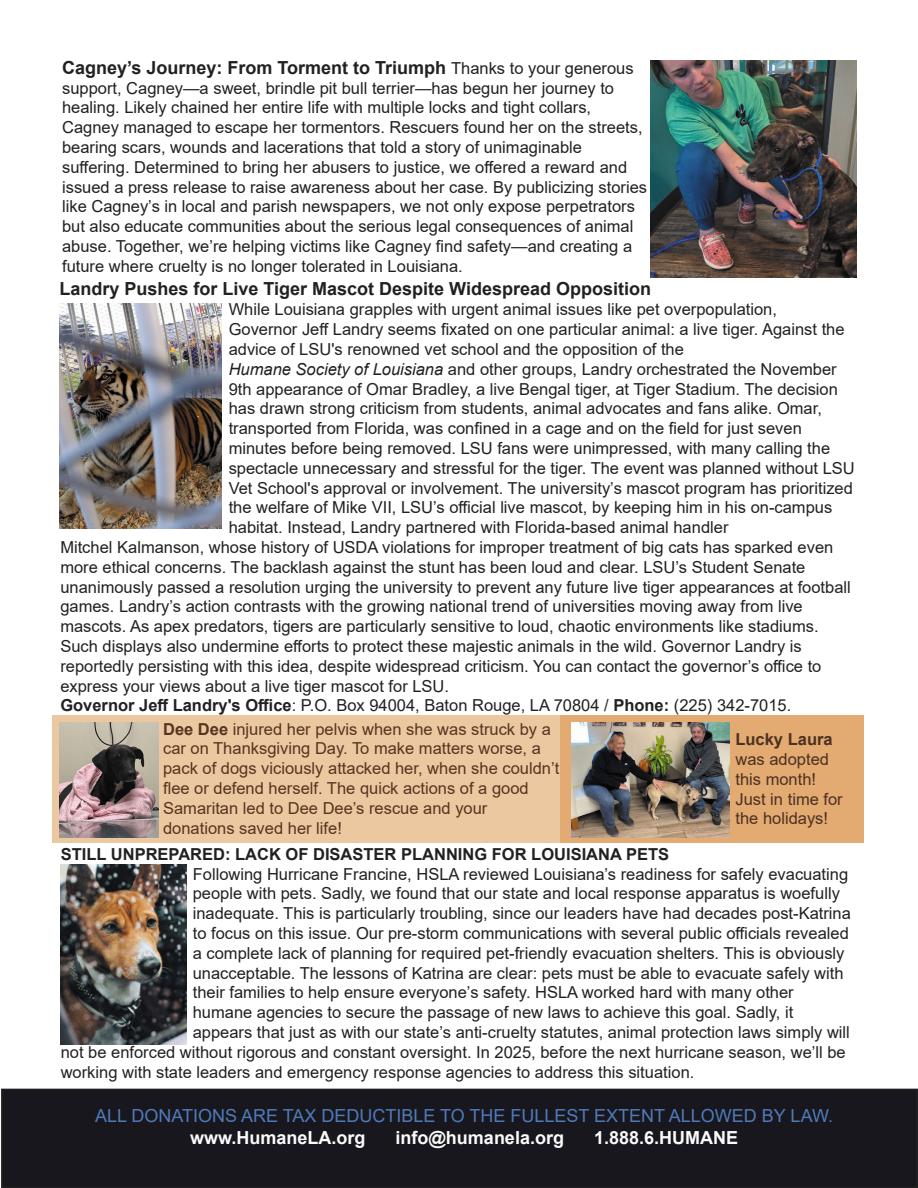
<style>
.page{position:relative;width:918px;height:1188px;background:#fff}
.page>*{position:absolute;margin:0;border:0;box-sizing:border-box;transform-origin:0 0}
.t1{font:700 18px "Arial";color:#222121}
.t2{font:18px "Arial";color:#5079ba}
.t3{font:700 18px "Arial";color:#fcfbfa}
.t4{font:16.5px/19.8px "Arial";color:#222121}
.t5{font:16.5px/19.8px "Arial";color:#583320}
.t6{font:16.5px/19.8px "Arial";color:#4c3022}
.t7{font:700 16.5px "Arial";color:#222121}
.s1{font-weight:400;font-size:16.5px}
.s2{font-style:italic}
.s3{font-weight:700}
</style>
<div class="page">
<svg style="left:53px;top:716px;width:811px;height:127px;background:#e8bf93"></svg>
<div style="left:2px;top:1089px;width:915px;height:98px;background:#17171d"></div>
<div style="left:1px;top:1089px;width:917px;height:99px;border:2px solid #222121"></div>
<img style="left:61px;top:864px;width:125px;height:180px">
<img style="left:59px;top:723px;width:100px;height:114px">
<img style="left:59px;top:303px;width:163px;height:225px">
<img style="left:651px;top:61px;width:205px;height:217px">
<img style="left:572px;top:723px;width:158px;height:114px">
<p class="t1" style="left:62px;top:55px;width:573px">Cagney’s Journey: From Torment to Triumph <span class="s1">Thanks to your generous</span></p>
<p class="t4" style="left:62px;top:78px;width:582px">support, Cagney—a sweet, brindle pit bull terrier—has begun her journey to healing. Likely chained her entire life with multiple locks and tight collars, Cagney managed to escape her tormentors. Rescuers found her on the streets, bearing scars, wounds and lacerations that told a story of unimaginable</p>
<p class="t4" style="left:62px;top:157px;width:587px">suffering. Determined to bring her abusers to justice, we offered a reward and issued a press release to raise awareness about her case. By publicizing stories like Cagney’s in local and parish newspapers, we not only expose perpetrators but also educate communities about the serious legal consequences of animal abuse. Together, we’re helping victims like Cagney find safety—and creating a future where cruelty is no longer tolerated in Louisiana.</p>
<p class="t4" style="left:229px;top:300px;width:550px">While Louisiana grapples with urgent animal issues like pet overpopulation,</p>
<p class="t4" style="left:229px;top:319px;width:617px">Governor Jeff Landry seems fixated on one particular animal: a live tiger. Against the advice of LSU's renowned vet school and the opposition of the</p>
<p class="t4" style="left:229px;top:359px;width:611px"><span class="s2">Humane Society of Louisiana</span> and other groups, Landry orchestrated the November 9th appearance of Omar Bradley, a live Bengal tiger, at Tiger Stadium. The decision has drawn strong criticism from students, animal advocates and fans alike. Omar, transported from Florida, was confined in a cage and on the field for just seven</p>
<p class="t4" style="left:229px;top:438px;width:628px">minutes before being removed. LSU fans were unimpressed, with many calling the spectacle unnecessary and stressful for the tiger. The event was planned without LSU Vet School's approval or involvement. The university’s mascot program has prioritized the welfare of Mike VII, LSU’s official live mascot, by keeping him in his on-campus habitat. Instead, Landry partnered with Florida-based animal handler</p>
<p class="t4" style="left:60px;top:537px;width:792px">Mitchel Kalmanson, whose history of USDA violations for improper treatment of big cats has sparked even more ethical concerns. The backlash against the stunt has been loud and clear. LSU’s Student Senate unanimously passed a resolution urging the university to prevent any future live tiger appearances at football games. Landry’s action contrasts with the growing national trend of universities moving away from live mascots. As apex predators, tigers are particularly sensitive to loud, chaotic environments like stadiums.<br>Such displays also undermine efforts to protect these majestic animals in the wild. Governor Landry is</p>
<p class="t4" style="left:60px;top:656px;width:763px">reportedly persisting with this idea, despite widespread criticism. You can contact the governor’s office to express your views about a live tiger mascot for LSU.</p>
<p class="t4" style="left:60px;top:696px;width:732px"><span class="s3">Governor Jeff Landry's Office</span>: P.O. Box 94004, Baton Rouge, LA 70804 / <span class="s3">Phone:</span> (225) 342-7015.</p>
<p class="t1" style="left:59px;top:276px;width:593px">Landry Pushes for Live Tiger Mascot Despite Widespread Opposition</p>
<p class="t5" style="left:163px;top:719px;width:398px"><span class="s3">Dee Dee</span> injured her pelvis when she was struck by a car on Thanksgiving Day. To make matters worse, a pack of dogs viciously attacked her, when she couldn’t flee or defend herself. The quick actions of a good</p>
<p class="t5" style="left:163px;top:798px;width:326px">Samaritan led to Dee Dee’s rescue and your</p>
<p class="t5" style="left:163px;top:818px;width:180px">donations saved her life!</p>
<p class="t6" style="left:735px;top:729px;width:99px"><span class="s3">Lucky Laura </span>was adopted this month!</p>
<p class="t6" style="left:735px;top:789px;width:109px">Just in time for the holidays!</p>
<p class="t7" style="left:61px;top:842px;width:610px">STILL UNPREPARED: LACK OF DISASTER PLANNING FOR LOUISIANA PETS</p>
<p class="t4" style="left:193px;top:864px;width:660px">Following Hurricane Francine, HSLA reviewed Louisiana’s readiness for safely evacuating people with pets. Sadly, we found that our state and local response apparatus is woefully inadequate. This is particularly troubling, since our leaders have had decades post-Katrina to focus on this issue. Our pre-storm communications with several public officials revealed a complete lack of planning for required pet-friendly evacuation shelters. This is obviously unacceptable. The lessons of Katrina are clear: pets must be able to evacuate safely with their families to help ensure everyone’s safety. HSLA worked hard with many other</p>
<p class="t4" style="left:193px;top:1002px;width:602px">humane agencies to secure the passage of new laws to achieve this goal. Sadly, it</p>
<p class="t4" style="left:61px;top:1022px;width:791px;text-indent:132px">appears that just as with our state’s anti-cruelty statutes, animal protection laws simply will not be enforced without rigorous and constant oversight. In 2025, before the next hurricane season, we’ll be working with state leaders and emergency response agencies to address this situation.</p>
<p class="t2" style="left:95px;top:1104px;width:739px">ALL DONATIONS ARE TAX DEDUCTIBLE TO THE FULLEST EXTENT ALLOWED BY LAW.</p>
<p class="t3" style="left:190px;top:1125px;width:177px">www.HumaneLA.org</p>
<p class="t3" style="left:395px;top:1125px;width:170px">info@humanela.org</p>
<p class="t3" style="left:594px;top:1125px;width:146px">1.888.6.HUMANE</p>
</div>
